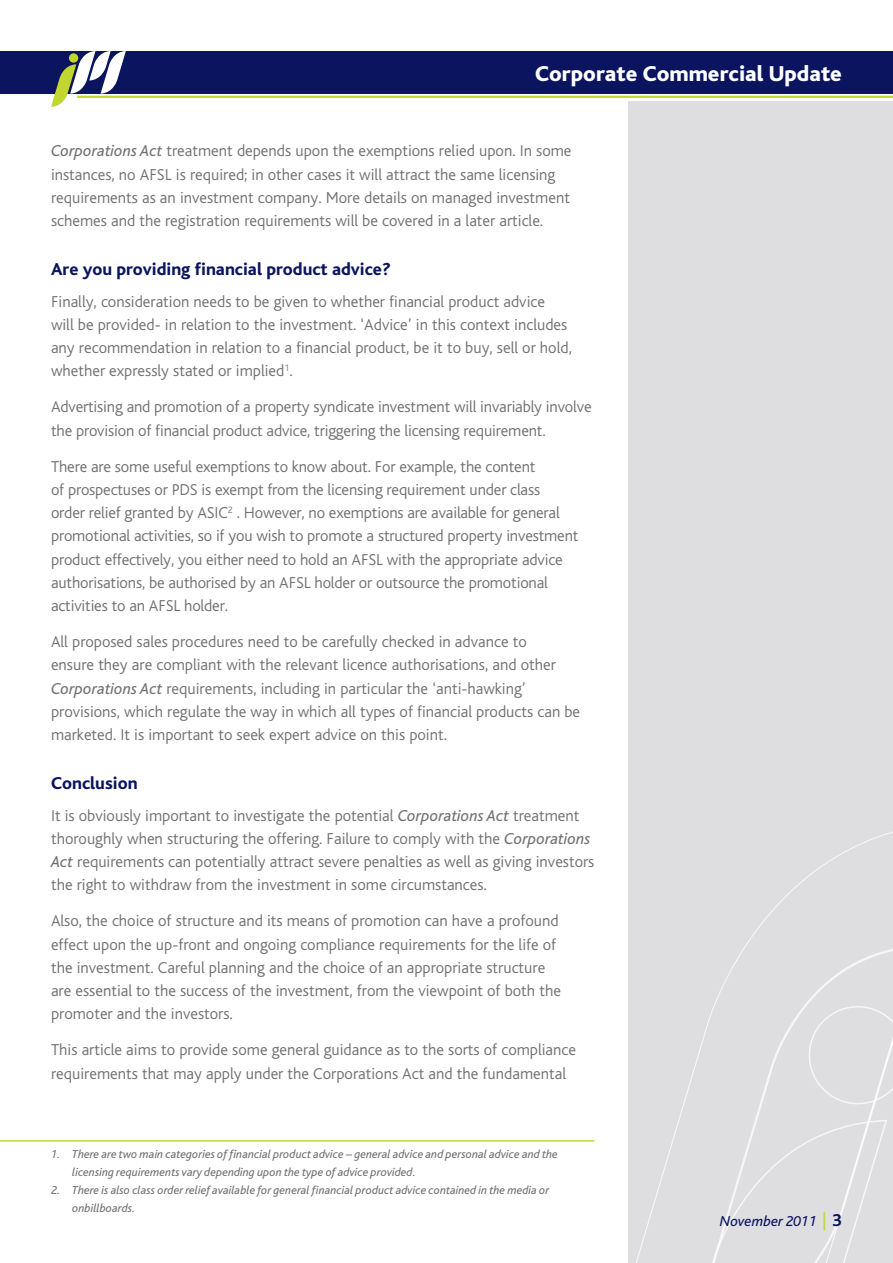
<style>
.page{position:relative;width:893px;height:1263px;background:#fff}
.page>*{position:absolute;margin:0;border:0;box-sizing:border-box;transform-origin:0 0}
.t1{font:800 22.5px "Bliss";color:#fff}
.t2{font:800 18px "Bliss";color:#0b145e}
.t3{font:300 16.5px/23.2px "Bliss";color:#717074}
.t4{font:italic 15px "Bliss";color:#0b145e}
.t5{font:italic 12px/18px "Bliss";color:#717074}
.s1{font-weight:400;font-style:italic}
.s2{font-style:normal;font-size:18px;color:#c1d72f}
.s3{font-weight:700;font-style:normal;font-size:18px}
</style>
<div class="page">
<div style="left:628px;top:101px;width:265px;height:1162px;background:#dedee1"></div>
<svg style="left:594px;top:831px;width:299px;height:311px"></svg>
<svg style="left:621px;top:1119px;width:267px;height:144px"></svg>
<svg style="left:809px;top:1006px;width:84px;height:98px"></svg>
<div style="left:0;top:51px;width:893px;height:43px;background:#0b145e"></div>
<svg style="left:51px;top:51px;width:75px;height:56px"></svg>
<div style="left:69px;top:53px;width:9px;height:10px;background:#c1d72f;border-radius:50%"></div>
<hr style="left:77px;top:96px;width:816px;height:2px;background:#c1d72f">
<hr style="left:0;top:1140px;width:594px;height:2px;background:#c1d72f">
<h1 class="t1" style="left:535px;top:62px;width:308px">Corporate Commercial Update</h1>
<p class="t3" style="left:51px;top:140px;width:522px"><span class="s1">Corporations Act</span> treatment depends upon the exemptions relied upon. In some instances, no AFSL is required; in other cases it will attract the same licensing requirements as an investment company. More details on managed investment schemes and the registration requirements will be covered in a later article.</p>
<p class="t2" style="left:51px;top:260px;width:341px">Are you providing financial product advice?</p>
<p class="t3" style="left:51px;top:290px;width:522px">Finally, consideration needs to be given to whether financial product advice<br>will be provided- in relation to the investment. ‘Advice’ in this context includes any recommendation in relation to a financial product, be it to buy, sell or hold, whether expressly stated or implied<sup>1</sup>.</p>
<p class="t3" style="left:51px;top:396px;width:542px">Advertising and promotion of a property syndicate investment will invariably involve the provision of financial product advice, triggering the licensing requirement.</p>
<p class="t3" style="left:51px;top:455px;width:529px">There are some useful exemptions to know about. For example, the content<br>of prospectuses or PDS is exempt from the licensing requirement under class<br>order relief granted by ASIC<sup>2</sup> . However, no exemptions are available for general promotional activities, so if you wish to promote a structured property investment product effectively, you either need to hold an AFSL with the appropriate advice authorisations, be authorised by an AFSL holder or outsource the promotional activities to an AFSL holder.</p>
<p class="t3" style="left:51px;top:630px;width:531px">All proposed sales procedures need to be carefully checked in advance to<br>ensure they are compliant with the relevant licence authorisations, and other <span class="s1">Corporations Act</span> requirements, including in particular the ‘anti-hawking’ provisions, which regulate the way in which all types of financial products can be marketed. It is important to seek expert advice on this point.</p>
<p class="t2" style="left:51px;top:774px;width:88px">Conclusion</p>
<p class="t3" style="left:51px;top:804px;width:545px">It is obviously important to investigate the potential <span class="s1">Corporations Act</span> treatment thoroughly when structuring the offering. Failure to comply with the <span class="s1">Corporations Act</span> requirements can potentially attract severe penalties as well as giving investors the right to withdraw from the investment in some circumstances.</p>
<p class="t3" style="left:51px;top:910px;width:511px">Also, the choice of structure and its means of promotion can have a profound effect upon the up-front and ongoing compliance requirements for the life of the investment. Careful planning and the choice of an appropriate structure are essential to the success of the investment, from the viewpoint of both the promoter and the investors.</p>
<p class="t3" style="left:51px;top:1039px;width:527px">This article aims to provide some general guidance as to the sorts of compliance requirements that may apply under the Corporations Act and the fundamental</p>
<p class="t5" style="left:72px;top:1145px;width:487px;text-indent:-21px">1. There are two main categories of financial product advice – general advice and personal advice and the licensing requirements vary depending upon the type of advice provided.</p>
<p class="t5" style="left:72px;top:1181px;width:478px;text-indent:-21px">2. There is also class order relief available for general financial product advice contained in the media or onbillboards.</p>
<p class="t4" style="left:720px;top:1213px;width:124px">November 2011 <span class="s2">|</span> <span class="s3">3</span></p>
</div>
